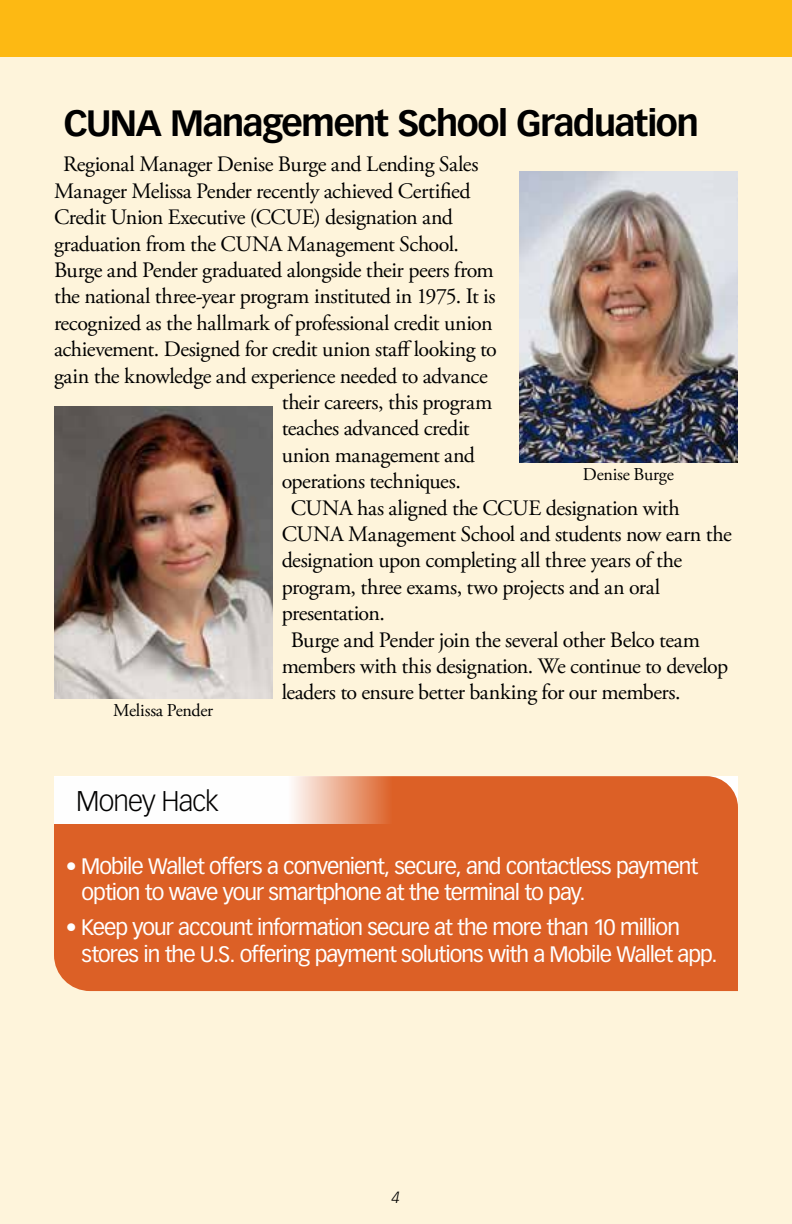
<style>
.page{position:relative;width:792px;height:1224px;background:#fff}
.page>*{position:absolute;margin:0;border:0;box-sizing:border-box;transform-origin:0 0}
.t1{font:700 36px "Vectora LT Pro";letter-spacing:-.04em;color:#000}
.t2{font:300 28px "Vectora LT Pro";letter-spacing:-.03em;color:#000}
.t3{font:22px "Adobe Garamond Pro";letter-spacing:-.02em;color:#000}
.t4{font:22px/26.4px "Vectora LT Pro";letter-spacing:-.04em;color:#fff}
.t5{font:18px "Adobe Garamond Pro";letter-spacing:-.015em;color:#000}
.t6{font:italic 300 16px "Vectora LT Pro";color:#000}
</style>
<div class="page">
<div style="left:0;top:9px;width:792px;height:1215px;background:#fef4db"></div>
<div style="left:0;top:0;width:792px;height:56px;background:#fdb913"></div>
<img style="left:519px;top:171px;width:219px;height:292px">
<img style="left:54px;top:407px;width:219px;height:292px">
<div style="left:54px;top:839px;width:684px;height:152px;background:#dc6026"></div>
<svg style="left:54px;top:776px;width:684px;height:63px;background:#e7936c"></svg>
<h1 class="t1" style="left:63px;top:101px;width:637px">CUNA Management School Graduation</h1>
<p class="t3" style="left:63px;top:151px;width:417px">Regional Manager Denise Burge and Lending Sales</p>
<p class="t3" style="left:54px;top:178px;width:418px">Manager Melissa Pender recently achieved Certified</p>
<p class="t3" style="left:54px;top:204px;width:400px">Credit Union Executive (CCUE) designation and</p>
<p class="t3" style="left:54px;top:230px;width:407px">graduation from the CUNA Management School.</p>
<p class="t3" style="left:54px;top:257px;width:441px">Burge and Pender graduated alongside their peers from</p>
<p class="t3" style="left:54px;top:283px;width:443px">the national three-year program instituted in 1975. It is</p>
<p class="t3" style="left:54px;top:310px;width:440px">recognized as the hallmark of professional credit union</p>
<p class="t3" style="left:54px;top:336px;width:444px">achievement. Designed for credit union staff looking to</p>
<p class="t3" style="left:54px;top:362px;width:435px">gain the knowledge and experience needed to advance</p>
<p class="t3" style="left:282px;top:389px;width:212px">their careers, this program</p>
<p class="t3" style="left:282px;top:415px;width:189px">teaches advanced credit</p>
<p class="t3" style="left:282px;top:442px;width:195px">union management and</p>
<p class="t3" style="left:282px;top:468px;width:181px">operations techniques.</p>
<p class="t3" style="left:291px;top:494px;width:391px">CUNA has aligned the CCUE designation with</p>
<p class="t3" style="left:282px;top:521px;width:452px">CUNA Management School and students now earn the</p>
<p class="t3" style="left:282px;top:547px;width:402px">designation upon completing all three years of the</p>
<p class="t3" style="left:282px;top:574px;width:380px">program, three exams, two projects and an oral</p>
<p class="t3" style="left:282px;top:600px;width:105px">presentation.</p>
<p class="t3" style="left:291px;top:626px;width:411px">Burge and Pender join the several other Belco team</p>
<p class="t3" style="left:282px;top:653px;width:448px">members with this designation. We continue to develop</p>
<p class="t3" style="left:282px;top:679px;width:400px">leaders to ensure better banking for our members.</p>
<p class="t5" style="left:583px;top:463px;width:92px">Denise Burge</p>
<p class="t5" style="left:113px;top:699px;width:101px">Melissa Pender</p>
<p class="t2" style="left:76px;top:784px;width:144px">Money Hack</p>
<p class="t4" style="left:82px;top:853px;width:618px;text-indent:-16px">• Mobile Wallet offers a convenient, secure, and contactless payment option to wave your smartphone at the terminal to pay.</p>
<p class="t4" style="left:82px;top:915px;width:638px;text-indent:-16px">• Keep your account information secure at the more than 10 million stores in the U.S. offering payment solutions with a Mobile Wallet app.</p>
<p class="t6" style="left:392px;top:1188px;width:10px">4</p>
</div>
